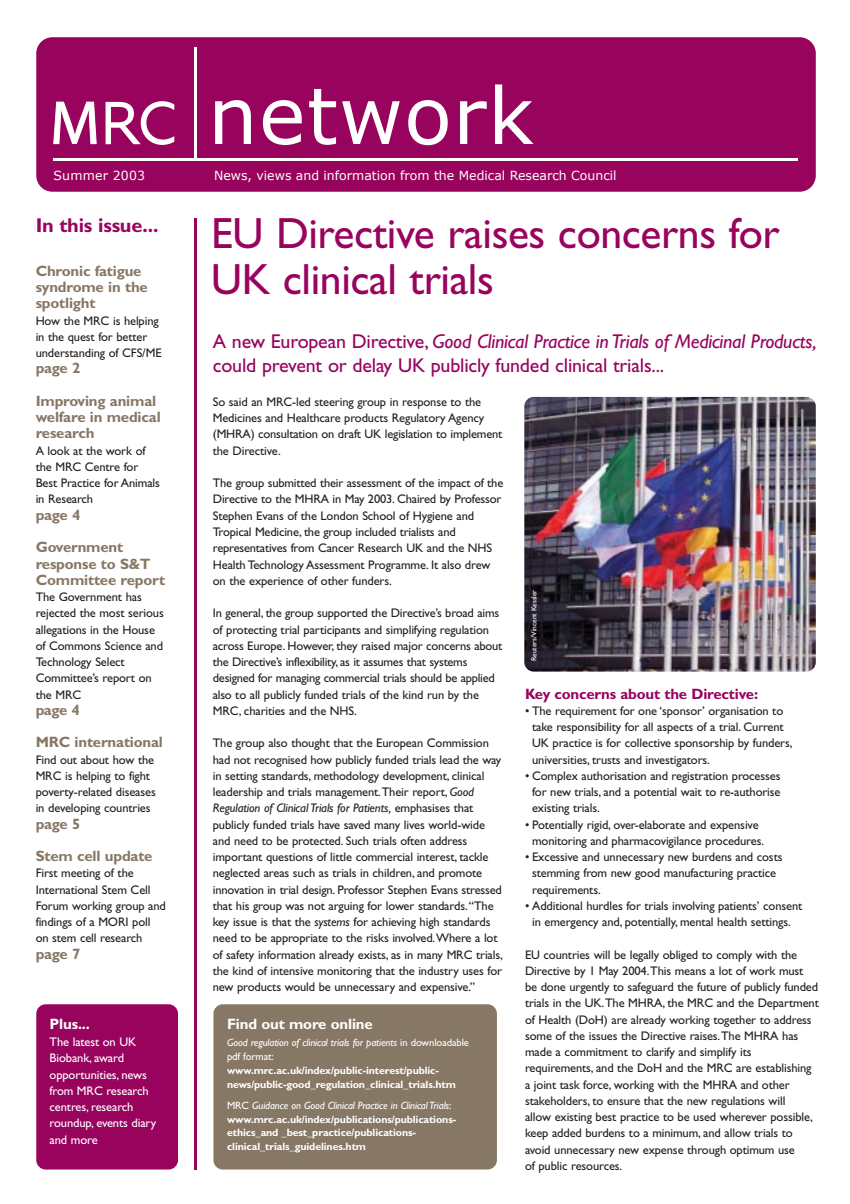
<style>
.page{position:relative;width:850px;height:1204px;background:#fff}
.page>*{position:absolute;margin:0;border:0;box-sizing:border-box;transform-origin:0 0}
.t1{font:78.38px "Verdana";letter-spacing:.015em;color:#fff}
.t2{font:43.75px/46.2px "Gill Sans";letter-spacing:-.01em;color:#98035e}
.t3{font:20px/23.8px "Gill Sans";letter-spacing:-.01em;color:#98035e}
.t4{font:700 20px "Gill Sans";letter-spacing:-.01em;color:#98035e}
.t5{font:700 15px/16.2px "Gill Sans";letter-spacing:-.01em;color:#877765}
.t6{font:700 15px "Gill Sans";letter-spacing:-.01em;color:#98035e}
.t7{font:700 15px "Gill Sans";letter-spacing:-.01em;color:#fff}
.t8{font:12.5px/16.2px "Gill Sans";letter-spacing:-.01em;color:#231f1f}
.t9{font:12.5px/16.2px "Gill Sans";letter-spacing:-.01em;color:#fff}
.t10{font:12.5px "Verdana";color:#fff}
.t11{font:700 10.62px/13.8px "Gill Sans";letter-spacing:-.01em;color:#fff}
.t12{font:italic 10.62px/13.8px "Gill Sans";letter-spacing:-.01em;color:#fff}
.t13{font:7.5px "Gill Sans";letter-spacing:-.01em;color:#fff}
.s1{font-style:italic}
.s2{font-style:normal}
.s3{font-weight:400}
.s4{font-weight:400;font-style:italic}
</style>
<div class="page">
<div style="left:36px;top:37px;width:780px;height:155px;background:#98035e;border-radius:16px"></div>
<hr style="left:194px;top:47px;width:3px;height:112px;background:#fff">
<hr style="left:54px;top:158px;width:744px;height:3px;background:#fff">
<svg style="left:106px;top:101px;width:68px;height:44px"></svg>
<svg style="left:54px;top:102px;width:42px;height:42px"></svg>
<div style="left:36px;top:1004px;width:142px;height:165px;background:#98035e;border-radius:9px"></div>
<div style="left:213px;top:1004px;width:284px;height:165px;background:#877765;border-radius:9px"></div>
<img style="left:524px;top:397px;width:292px;height:274px;border-radius:9px">
<hr style="left:195px;top:218px;width:2px;height:951px;background:#98035e">
<h1 class="t1" style="left:208px;top:65px;width:328px">network</h1>
<p class="t10" style="left:54px;top:168px;width:93px">Summer 2003</p>
<p class="t10" style="left:214px;top:168px;width:404px">News, views and information from the Medical Research Council</p>
<h2 class="t2" style="left:211px;top:214px;width:570px">EU Directive raises concerns for<br>UK clinical trials</h2>
<h3 class="t4" style="left:36px;top:218px;width:124px">In this issue...</h3>
<p class="t5" style="left:36px;top:264px;width:114px">Chronic fatigue syndrome in the spotlight</p>
<p class="t8" style="left:36px;top:314px;width:127px">How the MRC is helping in the quest for better understanding of CFS/ME</p>
<p class="t5" style="left:36px;top:354px;width:122px;line-height:32.5px">page 2<br>Improving animal</p>
<p class="t5" style="left:36px;top:411px;width:127px">welfare in medical research</p>
<p class="t8" style="left:36px;top:444px;width:126px">A look at the work of the MRC Centre for<br>Best Practice for Animals in Research</p>
<p class="t5" style="left:36px;top:500px;width:89px;line-height:32.5px">page 4<br>Government</p>
<p class="t5" style="left:36px;top:557px;width:131px">response to S&amp;T<br>Committee report</p>
<p class="t8" style="left:36px;top:590px;width:130px">The Government has rejected the most serious allegations in the House of Commons Science and<br>Technology Select<br>Committee’s report on the MRC</p>
<p class="t5" style="left:36px;top:693px;width:129px;line-height:32.5px">page 4<br>MRC international</p>
<p class="t8" style="left:36px;top:752px;width:122px">Find out about how the<br>MRC is helping to fight poverty-related diseases in developing countries</p>
<p class="t5" style="left:36px;top:809px;width:118px;line-height:32.5px">page 5<br>Stem cell update</p>
<p class="t8" style="left:36px;top:866px;width:132px">First meeting of the<br>International Stem Cell<br>Forum working group and findings of a MORI poll on stem cell research</p>
<p class="t5" style="left:36px;top:947px;width:46px">page 7</p>
<h3 class="t3" style="left:213px;top:332px;width:605px">A new European Directive, <span class="s1">Good Clinical Practice in Trials of Medicinal Products, </span>could prevent or delay UK publicly funded clinical trials...</h3>
<p class="t8" style="left:213px;top:395px;width:291px">So said an MRC-led steering group in response to the Medicines and Healthcare products Regulatory Agency (MHRA) consultation on draft UK legislation to implement the Directive.</p>
<p class="t8" style="left:213px;top:476px;width:292px">The group submitted their assessment of the impact of the Directive to the MHRA in May 2003. Chaired by Professor Stephen Evans of the London School of Hygiene and Tropical Medicine, the group included trialists and representatives from Cancer Research UK and the NHS Health Technology Assessment Programme. It also drew on the experience of other funders.</p>
<p class="t8" style="left:213px;top:606px;width:291px">In general, the group supported the Directive’s broad aims of protecting trial participants and simplifying regulation across Europe. However, they raised major concerns about the Directive’s inflexibility, as it assumes that systems designed for managing commercial trials should be applied also to all publicly funded trials of the kind run by the MRC, charities and the NHS.</p>
<p class="t8" style="left:213px;top:736px;width:292px">The group also thought that the European Commission had not recognised how publicly funded trials lead the way in setting standards, methodology development, clinical leadership and trials management.Their report, <span class="s1">Good Regulation of Clinical Trials for Patients,</span> emphasises that publicly funded trials have saved many lives world-wide and need to be protected. Such trials often address important questions of little commercial interest, tackle neglected areas such as trials in children, and promote innovation in trial design. Professor Stephen Evans stressed that his group was not arguing for lower standards.“The key issue is that the <span class="s1">systems</span> for achieving high standards need to be appropriate to the risks involved.Where a lot of safety information already exists, as in many MRC trials, the kind of intensive monitoring that the industry uses for new products would be unnecessary and expensive.”</p>
<p class="t13" style="left:531px;top:661px;width:73px;rotate:-90deg">Reuters/Vincent Kessler</p>
<p class="t6" style="left:525px;top:688px;width:235px">Key concerns about the Directive:</p>
<p class="t8" style="left:532px;top:704px;width:262px;text-indent:-7px">• The requirement for one ‘sponsor’ organisation to take responsibility for all aspects of a trial. Current UK practice is for collective sponsorship by funders, universities, trusts and investigators.</p>
<p class="t8" style="left:532px;top:769px;width:250px;text-align:justify;text-indent:-7px">• Complex authorisation and registration processes for new trials, and a potential wait to re-authorise existing trials.</p>
<p class="t8" style="left:525px;top:817px;width:241px;text-align:center">• Potentially rigid, over-elaborate and expensive monitoring and pharmacovigilance procedures.</p>
<p class="t8" style="left:532px;top:850px;width:252px;text-indent:-7px">• Excessive and unnecessary new burdens and costs stemming from new good manufacturing practice requirements.</p>
<p class="t8" style="left:525px;top:899px;width:279px;text-align:center">• Additional hurdles for trials involving patients’ consent in emergency and, potentially, mental health settings.</p>
<p class="t8" style="left:525px;top:947px;width:295px">EU countries will be legally obliged to comply with the Directive by 1 May 2004.This means a lot of work must<br>be done urgently to safeguard the future of publicly funded trials in the UK.The MHRA, the MRC and the Department of Health (DoH) are already working together to address some of the issues the Directive raises.The MHRA has made a commitment to clarify and simplify its requirements, and the DoH and the MRC are establishing a joint task force, working with the MHRA and other stakeholders, to ensure that the new regulations will<br>allow existing best practice to be used wherever possible, keep added burdens to a minimum, and allow trials to avoid unnecessary new expense through optimum use<br>of public resources.</p>
<p class="t7" style="left:50px;top:1018px;width:42px">Plus...</p>
<p class="t9" style="left:50px;top:1035px;width:108px">The latest on UK<br>Biobank, award opportunities, news from MRC research centres, research roundup, events diary and more</p>
<p class="t7" style="left:227px;top:1018px;width:147px">Find out more online</p>
<p class="t12" style="left:227px;top:1037px;width:243px">Good regulation of clinical trials for patients <span class="s2">in downloadable pdf format:</span></p>
<p class="t11" style="left:227px;top:1064px;width:230px">www.mrc.ac.uk/index/public-interest/public&shy;news/public-good_regulation_clinical_trials.htm</p>
<p class="t11" style="left:227px;top:1099px;width:231px"><span class="s3">MRC</span> <span class="s4">Guidance on Good Clinical Practice in Clinical Trials</span><span class="s3">: </span>www.mrc.ac.uk/index/publications/publications&shy;ethics_and _best_practice/publications&shy;clinical_trials_guidelines.htm</p>
</div>
